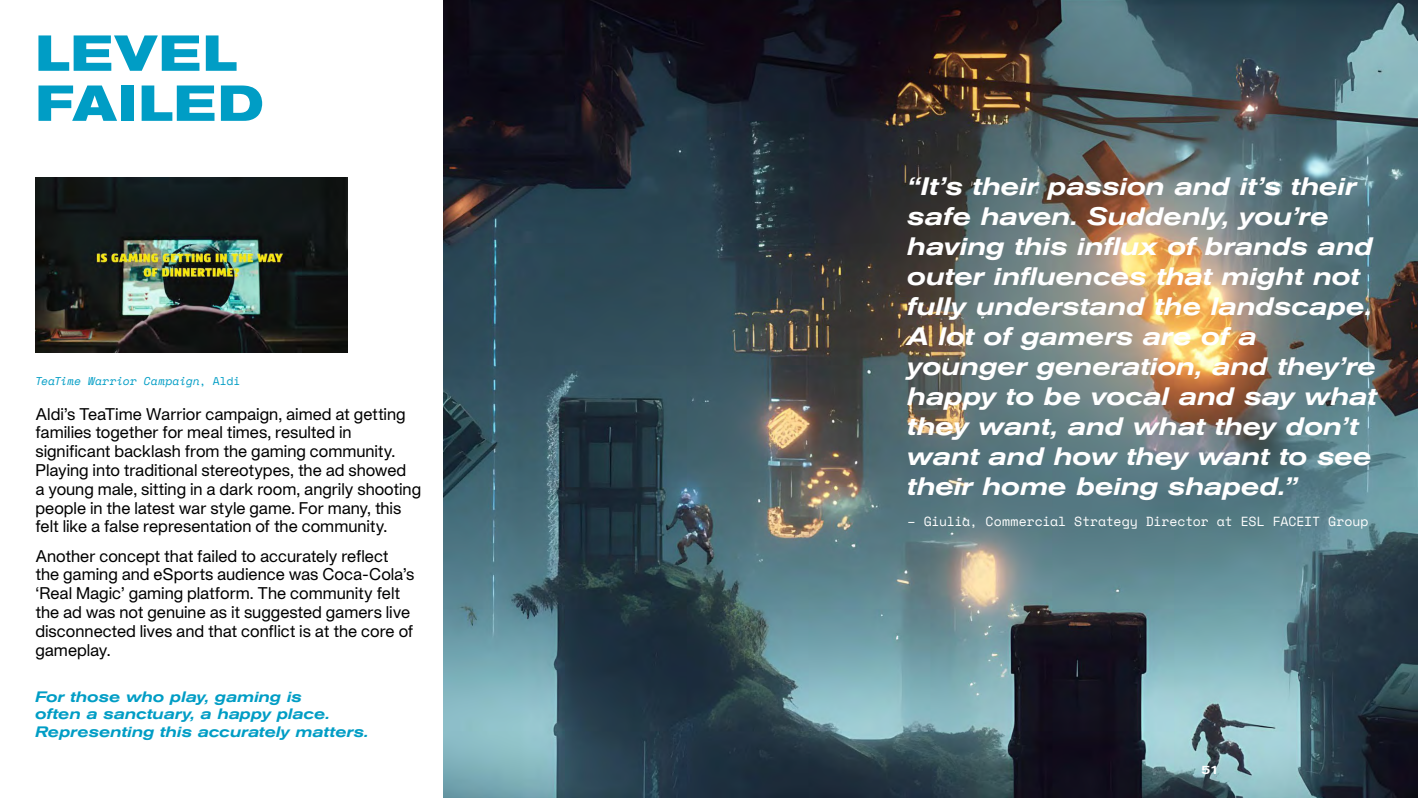
<style>
.page{position:relative;width:1418px;height:798px;background:#fff}
.page>*{position:absolute;margin:0;border:0;box-sizing:border-box;transform-origin:0 0}
.t1{font:700 expanded 50px/50px "Akzidenz Grotesk BQ";letter-spacing:.03em;color:#009dc5}
.t2{font:italic 500 expanded 25px/30px "Akzidenz Grotesk BQ";letter-spacing:-.01em;color:#fff}
.t3{font:16.5px/18.8px "APK Protocol Regular";letter-spacing:-.005em;color:#000}
.t4{font:italic 500 expanded 15px/17.5px "Akzidenz Grotesk BQ";letter-spacing:-.01em;color:#009dc5}
.t5{font:13.12px "Space Mono Regular NL";letter-spacing:-.005em;color:#fff}
.t6{font:500 expanded 12.5px "Akzidenz Grotesk BQ";color:#fff}
.t7{font:11.25px "Space Mono Italic NL";letter-spacing:.015em;color:#009dc5}
.s1{font-family:"Space Mono Regular NL"}
</style>
<div class="page">
<img style="left:36px;top:177px;width:311px;height:176px">
<img style="left:443px;top:1px;width:974px;height:796px">
<h1 class="t1" style="left:35px;top:29px;width:230px">LEVEL<br>FAILED</h1>
<p class="t7" style="left:35px;top:372px;width:206px">TeaTime Warrior Campaign<span class="s1">, Aldi</span></p>
<p class="t3" style="left:35px;top:404px;width:387px">Aldi’s TeaTime Warrior campaign, aimed at getting families together for meal times, resulted in significant backlash from the gaming community.<br>Playing into traditional stereotypes, the ad showed<br>a young male, sitting in a dark room, angrily shooting people in the latest war style game. For many, this felt like a false representation of the community.</p>
<p class="t3" style="left:35px;top:546px;width:380px">Another concept that failed to accurately reflect the gaming and eSports audience was Coca-Cola’s ‘Real Magic’ gaming platform. The community felt the ad was not genuine as it suggested gamers live disconnected lives and that conflict is at the core of gameplay.</p>
<p class="t4" style="left:35px;top:687px;width:335px">For those who play, gaming is<br>often a sanctuary, a happy place.<br>Representing this accurately matters.</p>
<p class="t2" style="left:907px;top:171px;width:471px">“It’s their passion and it’s their safe haven. Suddenly, you’re having this influx of brands and outer influences that might not fully understand the landscape.<br>A lot of gamers are of a younger generation, and they’re happy to be vocal and say what they want, and what they don’t want and how they want to see their home being shaped.”</p>
<p class="t5" style="left:907px;top:511px;width:462px">– Giulia, Commercial Strategy Director at ESL FACEIT Group</p>
<p class="t6" style="left:1201px;top:762px;width:20px">51</p>
</div>
